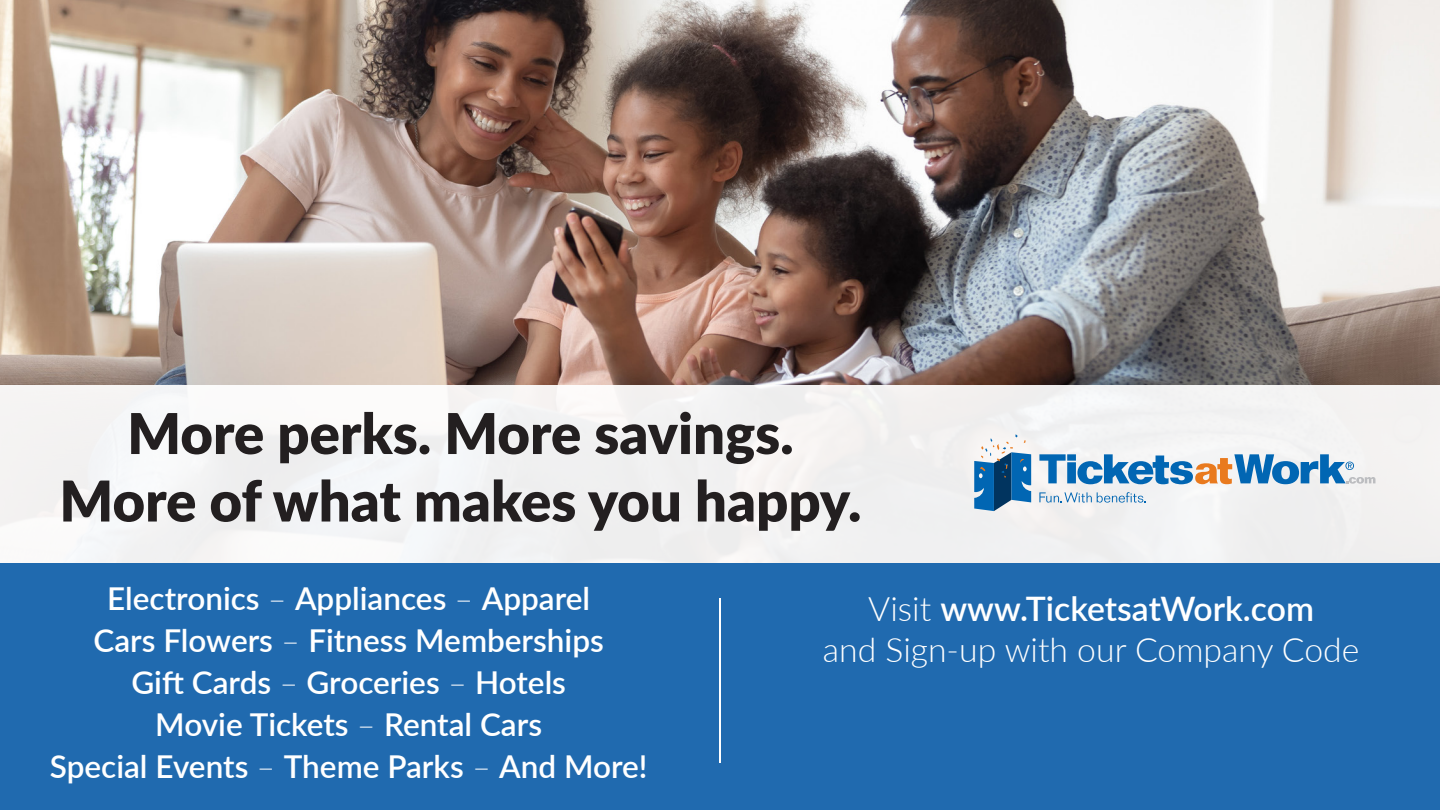
<style>
.page{position:relative;width:1440px;height:810px;background:#fff}
.page>*{position:absolute;margin:0;border:0;box-sizing:border-box;transform-origin:0 0}
.t1{font:900 56.25px/67.5px "Lato";color:#231f20;text-align:center}
.t2{font:300 33.75px "Lato";color:#fff}
.t3{font:600 33.75px "Lato";color:#fff}
.t4{font:600 31.5px/42px "Lato";color:#fff;text-align:center}
.s1{font-weight:300}
</style>
<div class="page">
<div style="left:0;top:555px;width:1440px;height:255px;background:#206aaf"></div>
<img style="left:0;top:0;width:1440px;height:386px">
<div style="left:0;top:386px;width:1440px;height:177px;background:#f2f2f2"></div>
<svg style="left:974px;top:434px;width:57px;height:77px"></svg>
<svg style="left:1039px;top:492px;width:107px;height:11px"></svg>
<svg style="left:1039px;top:454px;width:336px;height:30px"></svg>
<hr style="left:719px;top:598px;width:2px;height:166px;background:#fff">
<p class="t1" style="left:59px;top:397px;width:804px">More perks. More savings.<br>More of what makes you happy.</p>
<p class="t4" style="left:93px;top:577px;width:512px">Electronics <span class="s1">–</span> Appliances <span class="s1">–</span> Apparel<br>Cars Flowers <span class="s1">–</span> Fitness Memberships<br>Gift Cards <span class="s1">–</span> Groceries <span class="s1">–</span> Hotels<br>Movie Tickets <span class="s1">–</span> Rental Cars</p>
<p class="t4" style="left:50px;top:745px;width:599px">Special Events <span class="s1">–</span> Theme Parks <span class="s1">–</span> And More!</p>
<p class="t3" style="left:868px;top:584px;width:447px"><span class="s1">Visit</span> www.TicketsatWork.com</p>
<p class="t2" style="left:823px;top:626px;width:538px">and Sign-up with our Company Code</p>
</div>
